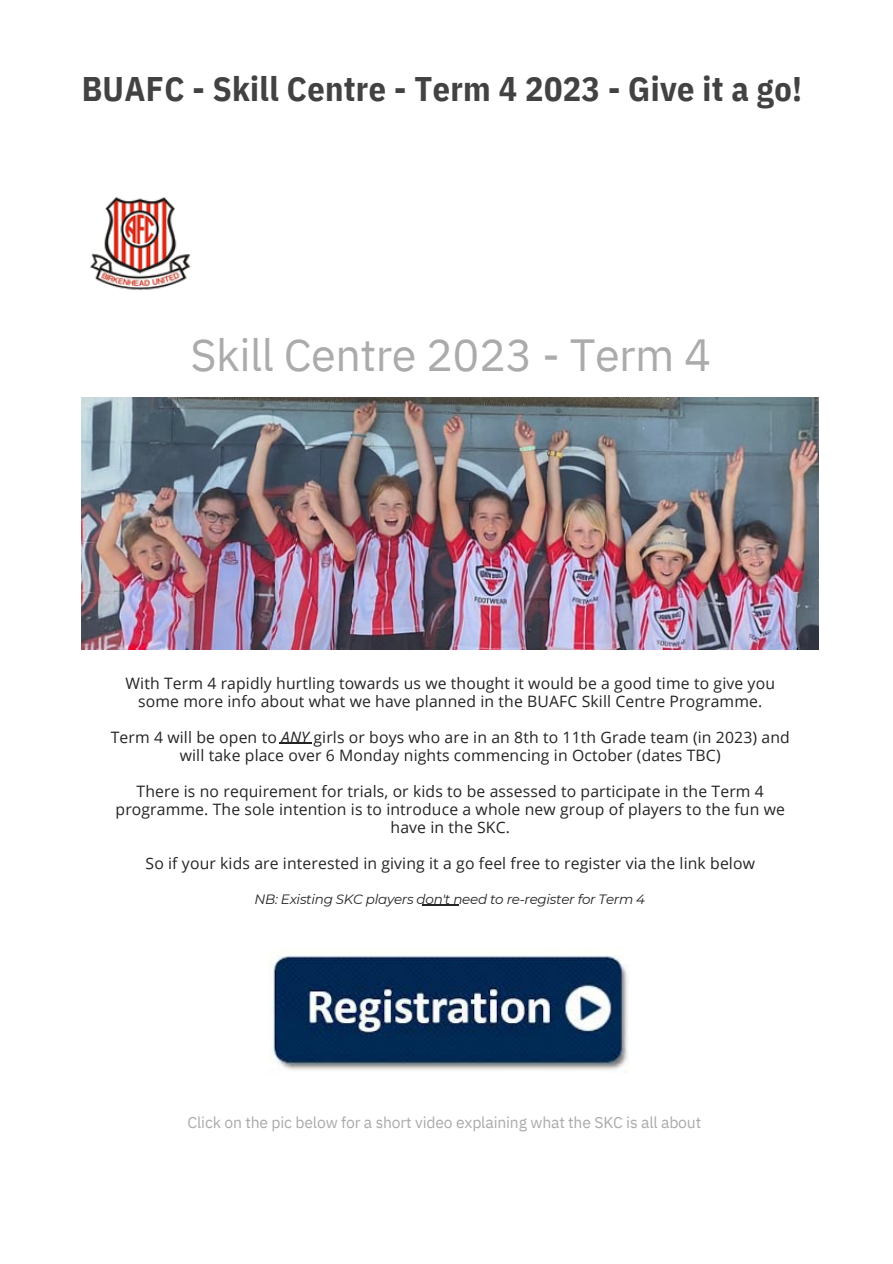
<style>
.page{position:relative;width:893px;height:1264px;background:#fff}
.page>*{position:absolute;margin:0;border:0;box-sizing:border-box;transform-origin:0 0}
.t1{font:45px "IBM Plex Sans";letter-spacing:-.01em;color:#ababab}
.t2{font:700 34.05px "IBM Plex Sans Cond";letter-spacing:.01em;color:#424242}
.t3{font:15.75px/18px "Open Sans";letter-spacing:.01em;color:#242424;text-align:center}
.t4{font:15.75px "IBM Plex Sans";letter-spacing:-.01em;color:#ababab}
.t5{font:italic 13.5px "Montserrat";letter-spacing:-.02em;color:#242424}
.s1{font-style:italic}
</style>
<div class="page">
<img style="left:91px;top:196px;width:100px;height:94px">
<img style="left:82px;top:398px;width:736px;height:251px">
<hr style="left:279px;top:742px;width:32px;height:1px;background:#242424">
<hr style="left:422px;top:904px;width:36px;height:1px;background:#242424">
<img style="left:269px;top:955px;width:359px;height:115px">
<p class="t2" style="left:82px;top:66px;width:721px">BUAFC - Skill Centre - Term 4 2023 - Give it a go!</p>
<p class="t1" style="left:190px;top:325px;width:522px">Skill Centre 2023 - Term 4</p>
<p class="t3" style="left:125px;top:673px;width:651px">With Term 4 rapidly hurtling towards us we thought it would be a good time to give you some more info about what we have planned in the BUAFC Skill Centre Programme.</p>
<p class="t3" style="left:111px;top:727px;width:680px">Term 4 will be open to <span class="s1">ANY</span> girls or boys who are in an 8th to 11th Grade team (in 2023) and will take place over 6 Monday nights commencing in October (dates TBC)</p>
<p class="t3" style="left:115px;top:781px;width:670px">There is no requirement for trials, or kids to be assessed to participate in the Term 4 programme. The sole intention is to introduce a whole new group of players to the fun we have in the SKC.</p>
<p class="t3" style="left:145px;top:853px;width:610px">So if your kids are interested in giving it a go feel free to register via the link below</p>
<p class="t5" style="left:254px;top:890px;width:392px">NB: Existing SKC players don't need to re-register for Term 4</p>
<p class="t4" style="left:187px;top:1111px;width:515px">Click on the pic below for a short video explaining what the SKC is all about</p>
</div>
